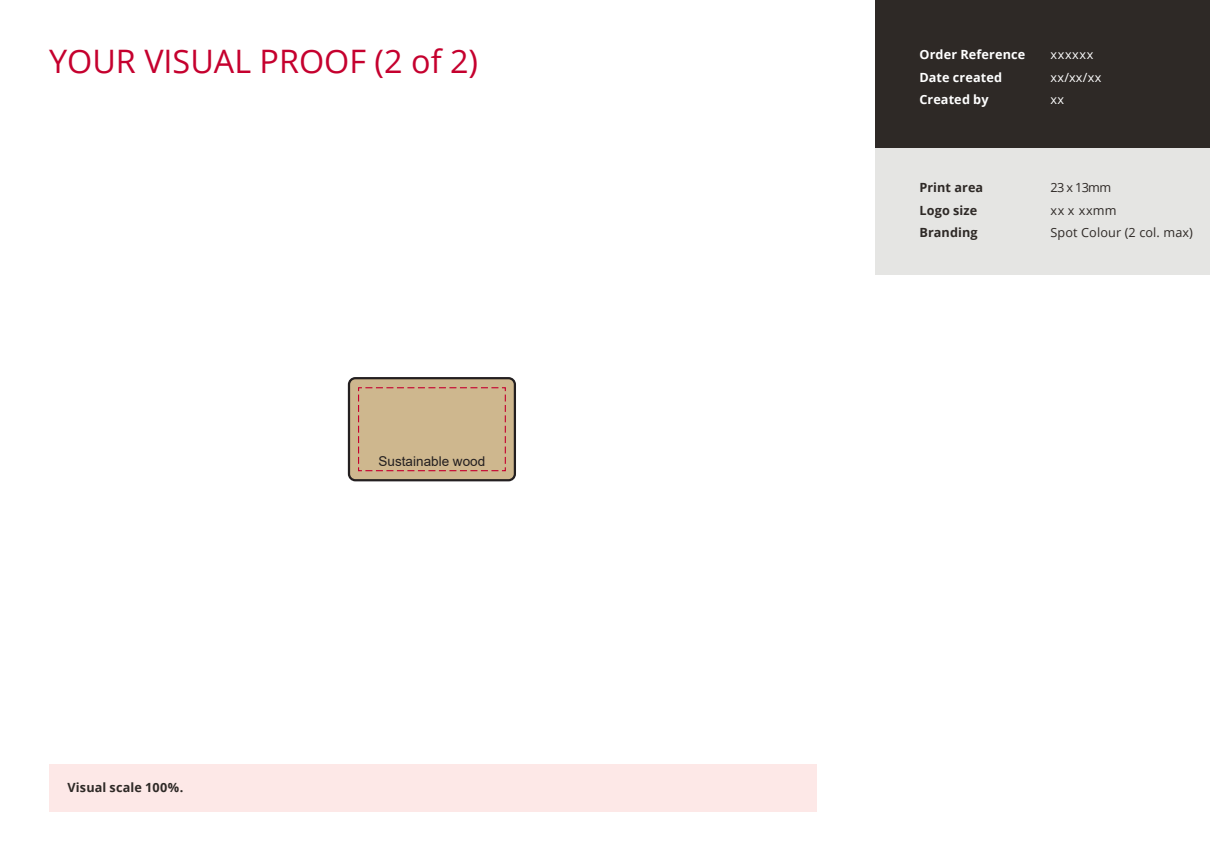
<style>
.page{position:relative;width:1211px;height:856px;background:#fff}
.page>*{position:absolute;margin:0;border:0;box-sizing:border-box;transform-origin:0 0}
.t1{font:32.4px "Open Sans";color:#c5002e}
.t2{font:13.5px "Arial";color:#231f20}
.t3{font:700 12.6px/22.5px "Open Sans";letter-spacing:.01em;color:#2e2926}
.t4{font:700 12.6px/22.5px "Open Sans";letter-spacing:.01em;color:#fff}
.t5{font:12.6px/22.5px "Open Sans";letter-spacing:.01em;color:#2e2926}
.t6{font:12.6px/22.5px "Open Sans";letter-spacing:.05em;color:#fff}
</style>
<div class="page">
<div style="left:49px;top:764px;width:767px;height:47px;background:#fde8e7"></div>
<div style="left:875px;top:0;width:334px;height:148px;background:#2e2926"></div>
<div style="left:875px;top:148px;width:334px;height:126px;background:#e5e5e3"></div>
<div style="left:349px;top:378px;width:166px;height:102px;background:#ceb78e;border-radius:6px"></div>
<div style="left:348px;top:377px;width:168px;height:104px;border:2px solid #231f20;border-radius:6px"></div>
<svg style="left:358px;top:387px;width:148px;height:85px"></svg>
<h1 class="t1" style="left:49px;top:39px;width:430px">YOUR VISUAL PROOF (2 of 2)</h1>
<p class="t4" style="left:919px;top:43px;width:107px">Order Reference<br>Date created<br>Created by</p>
<p class="t6" style="left:1050px;top:43px;width:52px">xxxxxx xx/xx/xx xx</p>
<p class="t3" style="left:67px;top:775px;width:117px">Visual scale 100%.</p>
<p class="t2" style="left:378px;top:452px;width:108px">Sustainable wood</p>
<p class="t3" style="left:919px;top:176px;width:65px">Print area<br>Logo size<br>Branding</p>
<p class="t5" style="left:1050px;top:176px;width:144px">23 x 13mm<br>xx x xxmm<br>Spot Colour (2 col. max)</p>
</div>
